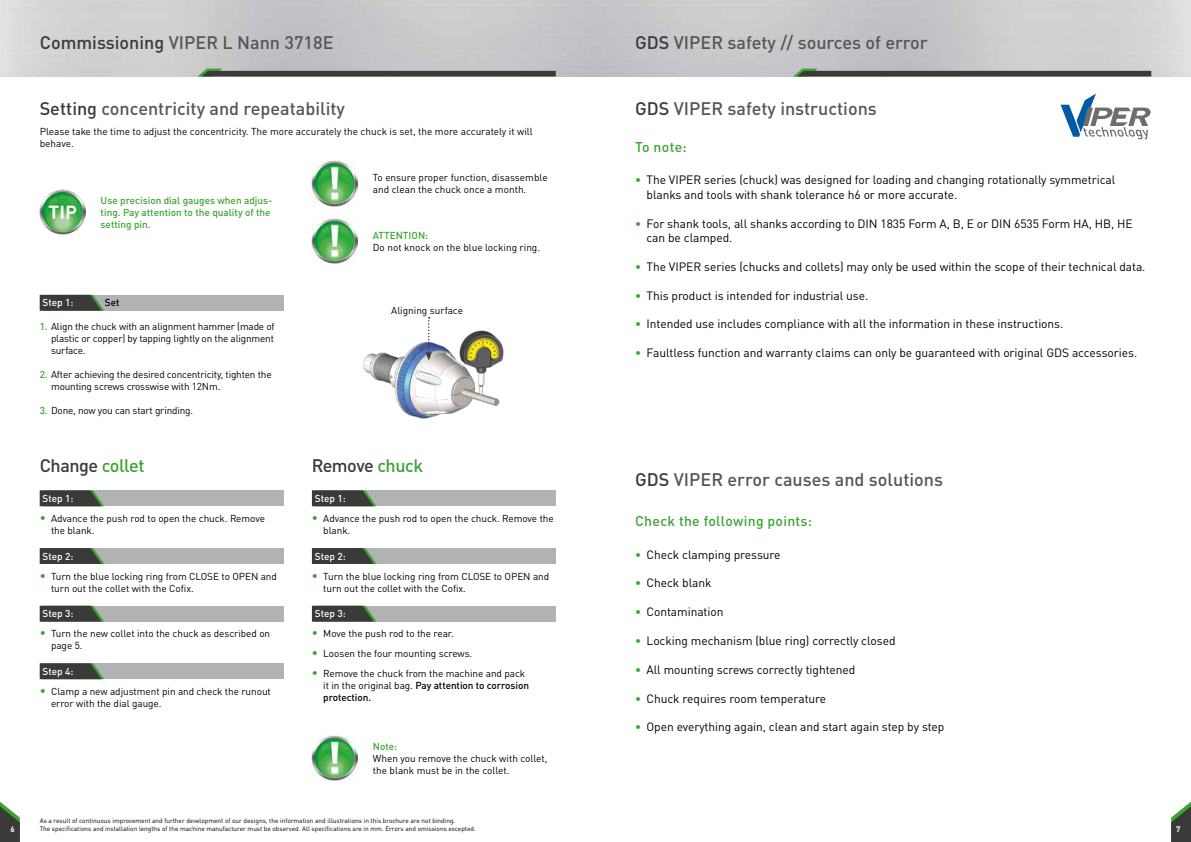
<style>
.page{position:relative;width:1191px;height:842px;background:#fff}
.page>*{position:absolute;margin:0;border:0;box-sizing:border-box;transform-origin:0 0}
.t1{font:500 18px "DIN Pro";color:#565655}
.t2{font:500 18px "DIN Pro";letter-spacing:-.025em;color:#3a3a39}
.t3{font:500 14px "DIN Pro";letter-spacing:.02em;color:#3ca432}
.t4{font:12px/14.4px "DIN Pro";letter-spacing:-.005em;color:#000}
.t5{font:10px/12px "DIN Pro";letter-spacing:-.005em;color:#000}
.t6{font:500 10px/12px "DIN Pro";color:#3ca432}
.t7{font:500 10px "DIN Pro";color:#fff}
.t8{font:500 10px "DIN Pro";color:#000}
.t9{font:700 8px "DIN Pro";color:#fff}
.t10{font:6.5px "DIN Pro";color:#000}
.s1{color:#3a3a39}
.s2{font-weight:500;color:#3ca432}
.s3{color:#3ca432}
.s4{font-weight:500;font-size:12px;color:#3ca432}
.s5{font-weight:500}
</style>
<div class="page">
<svg style="left:0;top:801px;width:20px;height:41px"></svg>
<svg style="left:1171px;top:801px;width:20px;height:41px"></svg>
<svg style="left:793px;top:69px;width:358px;height:8px;background:#626462"></svg>
<svg style="left:197px;top:69px;width:359px;height:8px;background:#616361"></svg>
<img style="left:363px;top:330px;width:141px;height:89px">
<div style="left:40px;top:295px;width:243px;height:16px;background:#b1b2b3"></div>
<svg style="left:40px;top:295px;width:64px;height:16px"></svg>
<svg style="left:425px;top:317px;width:7px;height:44px"></svg>
<img style="left:40px;top:190px;width:45px;height:45px">
<img style="left:312px;top:161px;width:45px;height:45px">
<img style="left:312px;top:218px;width:45px;height:46px">
<img style="left:312px;top:735px;width:45px;height:46px">
<div style="left:40px;top:490px;width:243px;height:16px;background:#b1b2b3"></div>
<svg style="left:40px;top:490px;width:64px;height:16px"></svg>
<div style="left:312px;top:490px;width:244px;height:16px;background:#b1b2b3"></div>
<svg style="left:312px;top:490px;width:64px;height:16px"></svg>
<div style="left:40px;top:606px;width:243px;height:15px;background:#b1b2b3"></div>
<svg style="left:40px;top:606px;width:64px;height:15px"></svg>
<div style="left:312px;top:606px;width:244px;height:15px;background:#b1b2b3"></div>
<svg style="left:312px;top:606px;width:64px;height:15px"></svg>
<div style="left:40px;top:548px;width:243px;height:16px;background:#b1b2b3"></div>
<svg style="left:40px;top:548px;width:64px;height:16px"></svg>
<div style="left:312px;top:548px;width:244px;height:16px;background:#b1b2b3"></div>
<svg style="left:312px;top:548px;width:64px;height:16px"></svg>
<div style="left:40px;top:663px;width:243px;height:16px;background:#b1b2b3"></div>
<svg style="left:40px;top:663px;width:64px;height:16px"></svg>
<svg style="left:1060px;top:94px;width:91px;height:45px"></svg>
<h1 class="t1" style="left:40px;top:28px;width:295px"><span class="s1">Commissioning</span> VIPER L Nann 3718E</h1>
<h1 class="t1" style="left:635px;top:28px;width:294px"><span class="s1">GDS</span> VIPER safety // sources of error</h1>
<h1 class="t1" style="left:40px;top:94px;width:307px"><span class="s1">Setting</span> concentricity and repeatability</h1>
<p class="t5" style="left:40px;top:124px;width:494px">Please take the time to adjust the concentricity. The more accurately the chuck is set, the more accurately it will behave.</p>
<p class="t6" style="left:101px;top:193px;width:173px">Use precision dial gauges when adjus&shy;ting. Pay attention to the quality of the setting pin.</p>
<p class="t7" style="left:43px;top:295px;width:32px">Step 1:</p>
<p class="t5" style="left:51px;top:320px;width:225px;text-align:justify;text-indent:-11px"><span class="s2">1.</span> Align the chuck with an alignment hammer (made of plastic or copper) by tapping lightly on the alignment surface.</p>
<p class="t5" style="left:51px;top:368px;width:222px;text-indent:-11px"><span class="s2">2.</span> After achieving the desired concentricity, tighten the mounting screws crosswise with 12Nm.</p>
<p class="t5" style="left:40px;top:404px;width:155px"><span class="s2">3.</span> Done, now you can start grinding.</p>
<p class="t8" style="left:105px;top:295px;width:16px">Set</p>
<p class="t5" style="left:373px;top:171px;width:176px">To ensure proper function, disassemble and clean the chuck once a month.</p>
<p class="t6" style="left:373px;top:228px;width:57px">ATTENTION:</p>
<p class="t5" style="left:373px;top:240px;width:169px">Do not knock on the blue locking ring.</p>
<p class="t5" style="left:391px;top:303px;width:73px">Aligning surface</p>
<h1 class="t2" style="left:40px;top:451px;width:106px">Change <span class="s3">collet</span></h1>
<h1 class="t2" style="left:312px;top:451px;width:113px">Remove <span class="s3">chuck</span></h1>
<p class="t7" style="left:43px;top:490px;width:32px">Step 1:</p>
<p class="t7" style="left:315px;top:490px;width:32px">Step 1:</p>
<p class="t5" style="left:51px;top:511px;width:215px;text-indent:-11px"><span class="s4">•</span> Advance the push rod to open the chuck. Remove the blank.</p>
<p class="t5" style="left:323px;top:511px;width:232px;text-indent:-11px"><span class="s4">•</span> Advance the push rod to open the chuck. Remove the blank.</p>
<p class="t7" style="left:43px;top:548px;width:32px">Step 2:</p>
<p class="t7" style="left:315px;top:548px;width:32px">Step 2:</p>
<p class="t5" style="left:51px;top:569px;width:227px;text-indent:-11px"><span class="s4">•</span> Turn the blue locking ring from CLOSE to OPEN and turn out the collet with the Cofix.</p>
<p class="t5" style="left:323px;top:569px;width:227px;text-indent:-11px"><span class="s4">•</span> Turn the blue locking ring from CLOSE to OPEN and turn out the collet with the Cofix.</p>
<p class="t7" style="left:43px;top:605px;width:32px">Step 3:</p>
<p class="t7" style="left:315px;top:605px;width:32px">Step 3:</p>
<p class="t5" style="left:51px;top:627px;width:221px;text-indent:-11px"><span class="s4">•</span> Turn the new collet into the chuck as described on page 5.</p>
<p class="t7" style="left:43px;top:663px;width:32px">Step 4:</p>
<p class="t5" style="left:51px;top:684px;width:221px;text-indent:-11px"><span class="s4">•</span> Clamp a new adjustment pin and check the runout error with the dial gauge.</p>
<p class="t5" style="left:312px;top:627px;width:143px"><span class="s4">•</span> Move the push rod to the rear.</p>
<p class="t5" style="left:312px;top:647px;width:162px"><span class="s4">•</span> Loosen the four mounting screws.</p>
<p class="t5" style="left:323px;top:667px;width:207px;text-indent:-11px"><span class="s4">•</span> Remove the chuck from the machine and pack it in the original bag. <span class="s5">Pay attention to corrosion protection.</span></p>
<p class="t6" style="left:373px;top:739px;width:26px">Note:</p>
<p class="t5" style="left:373px;top:751px;width:176px">When you remove the chuck with collet, the blank must be in the collet.</p>
<h1 class="t1" style="left:635px;top:94px;width:243px"><span class="s1">GDS</span> VIPER safety instructions</h1>
<h2 class="t3" style="left:635px;top:135px;width:53px">To note:</h2>
<p class="t4" style="left:646px;top:172px;width:470px;text-indent:-11px"><span class="s2">•</span> The VIPER series (chuck) was designed for loading and changing rotationally symmetrical blanks and tools with shank tolerance h6 or more accurate.</p>
<p class="t4" style="left:646px;top:215px;width:487px;text-indent:-11px"><span class="s2">•</span> For shank tools, all shanks according to DIN 1835 Form A, B, E or DIN 6535 Form HA, HB, HE can be clamped.</p>
<p class="t4" style="left:635px;top:258px;width:512px"><span class="s2">•</span> The VIPER series (chucks and collets) may only be used within the scope of their technical data.</p>
<p class="t4" style="left:635px;top:287px;width:235px"><span class="s2">•</span> This product is intended for industrial use.</p>
<p class="t4" style="left:635px;top:316px;width:430px"><span class="s2">•</span> Intended use includes compliance with all the information in these instructions.</p>
<p class="t4" style="left:635px;top:344px;width:503px"><span class="s2">•</span> Faultless function and warranty claims can only be guaranteed with original GDS accessories.</p>
<h1 class="t1" style="left:635px;top:465px;width:309px"><span class="s1">GDS</span> VIPER error causes and solutions</h1>
<h2 class="t3" style="left:635px;top:509px;width:178px">Check the following points:</h2>
<p class="t4" style="left:635px;top:546px;width:147px"><span class="s2">•</span> Check clamping pressure</p>
<p class="t4" style="left:635px;top:575px;width:78px"><span class="s2">•</span> Check blank</p>
<p class="t4" style="left:635px;top:603px;width:90px"><span class="s2">•</span> Contamination</p>
<p class="t4" style="left:635px;top:632px;width:262px"><span class="s2">•</span> Locking mechanism (blue ring) correctly closed</p>
<p class="t4" style="left:635px;top:661px;width:222px"><span class="s2">•</span> All mounting screws correctly tightened</p>
<p class="t4" style="left:635px;top:690px;width:193px"><span class="s2">•</span> Chuck requires room temperature</p>
<p class="t4" style="left:635px;top:719px;width:311px"><span class="s2">•</span> Open everything again, clean and start again step by step</p>
<p class="t10" style="left:40px;top:815px;width:417px">As a result of continuous improvement and further development of our designs, the information and illustrations in this brochure are not binding.</p>
<p class="t9" style="left:11px;top:822px;width:6px">6</p>
<p class="t10" style="left:40px;top:823px;width:437px">The specifications and installation lengths of the machine manufacturer must be observed. All specifications are in mm. Errors and omissions excepted.</p>
<p class="t9" style="left:1176px;top:822px;width:6px">7</p>
</div>
